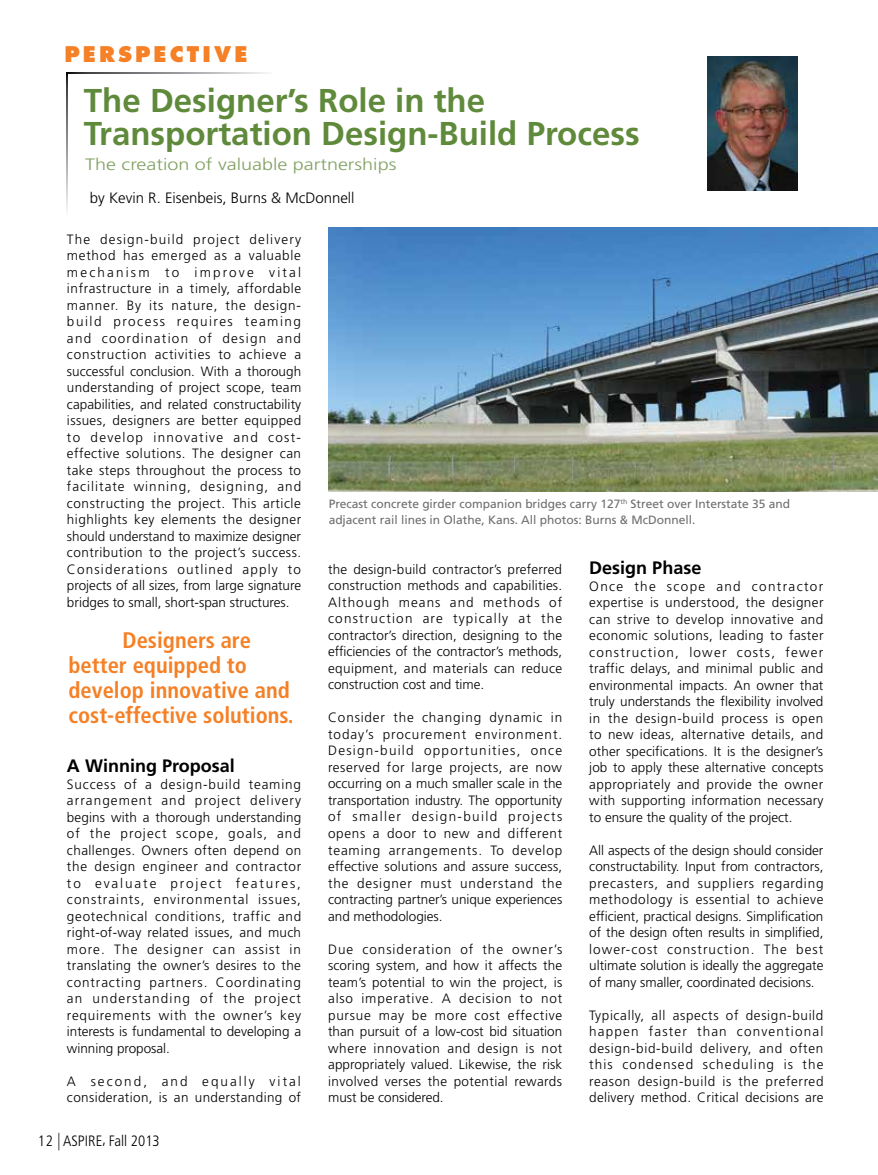
<style>
.page{position:relative;width:878px;height:1175px;background:#fff}
.page>*{position:absolute;margin:0;border:0;box-sizing:border-box;transform-origin:0 0}
.t1{font:700 33px/33px "Frutiger LT Std";color:#608a3b}
.t2{font:700 condensed 22.5px/24.8px "Frutiger LT Std";color:#f58025}
.t3{font:800 21px "Futura Std";letter-spacing:.15em;color:#f58025}
.t4{font:700 18px "Frutiger LT Std";color:#000}
.t5{font:300 16.5px "Frutiger LT Std";color:#80a162;scale:1.2 1}
.t6{font:300 15px "Frutiger LT Std";color:#000}
.t7{font:300 condensed 15px "Frutiger LT Std";color:#000}
.t8{font:300 13.5px/16.5px "Frutiger LT Std";color:#000;text-align:justify}
.t9{font:300 13.5px/16.5px "Frutiger LT Std";letter-spacing:.025em;color:#000}
.t10{font:12px/16.5px "Frutiger LT Std";color:#6d6e71}
.s1{font-size:17.55px}
</style>
<div class="page">
<img style="left:707px;top:56px;width:90px;height:134px">
<svg style="left:68px;top:72px;width:200px;height:2px"></svg>
<svg style="left:66px;top:72px;width:2px;height:139px"></svg>
<img style="left:328px;top:227px;width:550px;height:264px">
<h3 class="t3" style="left:64px;top:41px;width:185px">PERSPECTIVE</h3>
<h1 class="t1" style="left:84px;top:84px;width:557px">The Designer’s Role in the<br>Transportation Design-Build Process</h1>
<p class="t5" style="left:85px;top:154px;width:261px">The creation of valuable partnerships</p>
<p class="t6" style="left:90px;top:189px;width:266px">by Kevin R. Eisenbeis, Burns &amp; McDonnell</p>
<p class="t8" style="left:67px;top:231px;width:236px">The design-build project delivery method has emerged as a valuable mechanism to improve vital infrastructure in a timely, affordable manner. By its nature, the design&shy;build process requires teaming and coordination of design and construction activities to achieve a successful conclusion. With a thorough understanding of project scope, team capabilities, and related constructability issues, designers are better equipped to develop innovative and cost&shy;effective solutions. The designer can take steps throughout the process to facilitate winning, designing, and constructing the project. This article highlights key elements the designer should understand to maximize designer contribution to the project’s success.<br>Considerations outlined apply to projects of all sizes, from large signature bridges to small, short-span structures.</p>
<h2 class="t2" style="left:68px;top:628px;width:227px;text-indent:54px">Designers are better equipped to develop innovative and cost-effective solutions.</h2>
<h3 class="t4" style="left:67px;top:755px;width:169px">A Winning Proposal</h3>
<p class="t8" style="left:67px;top:776px;width:236px">Success of a design-build teaming arrangement and project delivery begins with a thorough understanding of the project scope, goals, and challenges. Owners often depend on the design engineer and contractor to evaluate project features, constraints, environmental issues, geotechnical conditions, traffic and right-of-way related issues, and much more. The designer can assist in translating the owner’s desires to the contracting partners. Coordinating an understanding of the project requirements with the owner’s key interests is fundamental to developing a winning proposal.</p>
<p class="t9" style="left:67px;top:1072px;width:235px">A second, and equally vital consideration, is an understanding of</p>
<p class="t7" style="left:38px;top:1132px;width:123px">12 <span class="s1">|</span> ASPIRE, Fall 2013</p>
<p class="t10" style="left:328px;top:495px;width:463px">Precast concrete girder companion bridges carry 127<sup>th</sup> Street over Interstate 35 and adjacent rail lines in Olathe, Kans. All photos: Burns &amp; McDonnell.</p>
<p class="t8" style="left:328px;top:561px;width:236px">the design-build contractor’s preferred construction methods and capabilities.<br>Although means and methods of construction are typically at the contractor’s direction, designing to the efficiencies of the contractor’s methods, equipment, and materials can reduce construction cost and time.</p>
<p class="t8" style="left:328px;top:709px;width:236px">Consider the changing dynamic in today’s procurement environment.<br>Design-build opportunities, once reserved for large projects, are now occurring on a much smaller scale in the transportation industry. The opportunity of smaller design-build projects opens a door to new and different teaming arrangements. To develop effective solutions and assure success, the designer must understand the contracting partner’s unique experiences and methodologies.</p>
<p class="t8" style="left:328px;top:940px;width:236px">Due consideration of the owner’s scoring system, and how it affects the team’s potential to win the project, is also imperative. A decision to not pursue may be more cost effective than pursuit of a low-cost bid situation where innovation and design is not appropriately valued. Likewise, the risk involved verses the potential rewards must be considered.</p>
<h3 class="t4" style="left:589px;top:557px;width:114px">Design Phase</h3>
<p class="t8" style="left:589px;top:578px;width:236px">Once the scope and contractor expertise is understood, the designer can strive to develop innovative and economic solutions, leading to faster construction, lower costs, fewer traffic delays, and minimal public and environmental impacts. An owner that truly understands the flexibility involved in the design-build process is open to new ideas, alternative details, and other specifications. It is the designer’s job to apply these alternative concepts appropriately and provide the owner with supporting information necessary to ensure the quality of the project.</p>
<p class="t8" style="left:589px;top:841px;width:236px">All aspects of the design should consider constructability. Input from contractors, precasters, and suppliers regarding methodology is essential to achieve efficient, practical designs. Simplification of the design often results in simplified, lower-cost construction. The best ultimate solution is ideally the aggregate of many smaller, coordinated decisions.</p>
<p class="t8" style="left:589px;top:1006px;width:236px">Typically, all aspects of design-build happen faster than conventional design-bid-build delivery, and often this condensed scheduling is the reason design-build is the preferred delivery method. Critical decisions are</p>
</div>
